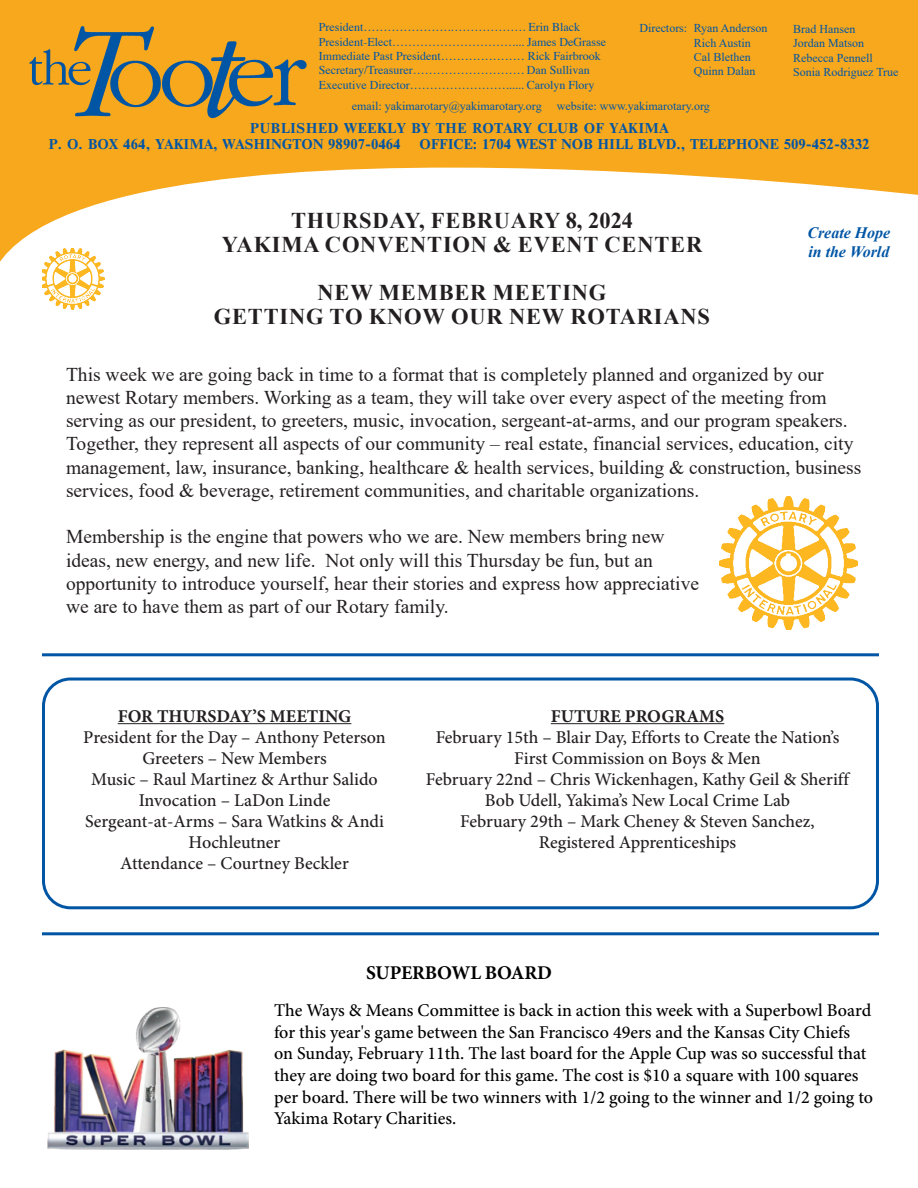
<style>
.page{position:relative;width:918px;height:1188px;background:#fff}
.page>*{position:absolute;margin:0;border:0;box-sizing:border-box;transform-origin:0 0}
.t1{font:700 22.5px/24px "Times New Roman";letter-spacing:.035em;color:#231f20;text-align:center}
.t2{font:19.5px/23.2px "Times New Roman";color:#231f20}
.t3{font:700 19.5px "Minion Pro";letter-spacing:-.01em;color:#000101}
.t4{font:500 18px/21px "Minion Pro";color:#231f20;text-align:center}
.t5{font:500 18px/21.6px "Minion Pro";color:#000101}
.t6{font:700 18px "Minion Pro";color:#231f20}
.t7{font:italic 700 15.9px/18.3px "Times New Roman";color:#0155a5}
.t8{font:700 13.5px/16.2px "Times";letter-spacing:.03em;color:#0155a5}
.t9{font:700 13.5px "Times";color:#0155a5}
.t10{font:12px/14.4px "Times";color:#0155a5}
.t11{font:12px/14.4px "Times New Roman";color:#0155a5}
</style>
<div class="page">
<svg style="left:0;top:0;width:918px;height:310px;fill:#f7a81c"></svg>
<img style="left:27px;top:22px;width:281px;height:97px">
<img style="left:42px;top:249px;width:63px;height:60px">
<img style="left:720px;top:496px;width:138px;height:133px">
<hr style="left:42px;top:653px;width:837px;height:3px;background:#0155a5">
<hr style="left:42px;top:932px;width:837px;height:3px;background:#0155a5">
<div style="left:42px;top:678px;width:837px;height:231px;border:3px solid #0155a5;border-radius:27px"></div>
<hr style="left:551px;top:723px;width:173px;height:1px;background:#231f20">
<hr style="left:118px;top:723px;width:233px;height:1px;background:#231f20">
<img style="left:47px;top:1008px;width:202px;height:141px">
<p class="t10" style="left:319px;top:19px;width:289px">President………………….………………. Erin Black President-Elect………………………….... James DeGrasse Immediate Past President………………… Rick Fairbrook Secretary/Treasurer………………………. Dan Sullivan Executive Director……………………...... Carolyn Flory</p>
<p class="t11" style="left:352px;top:98px;width:191px">email: yakimarotary@yakimarotary.org</p>
<p class="t11" style="left:557px;top:98px;width:155px">website: www.yakimarotary.org</p>
<p class="t8" style="left:48px;top:120px;width:621px;text-indent:201px">PUBLISHED WEEKLY BY THE ROTARY CLUB OF YAKIMA<br>P. O. BOX 464, YAKIMA, WASHINGTON 98907-0464</p>
<p class="t11" style="left:694px;top:21px;width:75px;text-indent:-54px">Directors: Ryan Anderson<br>Rich Austin<br>Cal Blethen<br>Quinn Dalan</p>
<p class="t11" style="left:793px;top:21px;width:107px">Brad Hansen<br>Jordan Matson<br>Rebecca Pennell<br>Sonia Rodriguez True</p>
<p class="t9" style="left:420px;top:136px;width:451px">OFFICE: 1704 WEST NOB HILL BLVD., TELEPHONE 509-452-8332</p>
<p class="t1" style="left:222px;top:208px;width:482px">THURSDAY, FEBRUARY 8, 2024<br>YAKIMA CONVENTION &amp; EVENT CENTER</p>
<p class="t1" style="left:214px;top:280px;width:498px">NEW MEMBER MEETING<br>GETTING TO KNOW OUR NEW ROTARIANS</p>
<p class="t7" style="left:807px;top:224px;width:84px">Create Hope in the World</p>
<p class="t2" style="left:66px;top:362px;width:797px">This week we are going back in time to a format that is completely planned and organized by our newest Rotary members. Working as a team, they will take over every aspect of the meeting from serving as our president, to greeters, music, invocation, sergeant-at-arms, and our program speakers.<br>Together, they represent all aspects of our community – real estate, financial services, education, city management, law, insurance, banking, healthcare &amp; health services, building &amp; construction, business services, food &amp; beverage, retirement communities, and charitable organizations.</p>
<p class="t2" style="left:66px;top:525px;width:635px">Membership is the engine that powers who we are. New members bring new ideas, new energy, and new life. Not only will this Thursday be fun, but an opportunity to introduce yourself, hear their stories and express how appreciative we are to have them as part of our Rotary family.</p>
<p class="t6" style="left:118px;top:703px;width:235px">FOR THURSDAY’S MEETING</p>
<p class="t4" style="left:83px;top:727px;width:304px">President for the Day – Anthony Peterson<br>Greeters – New Members<br>Music – Raul Martinez &amp; Arthur Salido<br>Invocation – LaDon Linde<br>Sergeant-at-Arms – Sara Watkins &amp; Andi<br>Hochleutner<br>Attendance – Courtney Beckler</p>
<p class="t6" style="left:551px;top:703px;width:175px">FUTURE PROGRAMS</p>
<p class="t4" style="left:426px;top:727px;width:425px">February 15th – Blair Day, Efforts to Create the Nation’s First Commission on Boys &amp; Men<br>February 22nd – Chris Wickenhagen, Kathy Geil &amp; Sheriff Bob Udell, Yakima’s New Local Crime Lab<br>February 29th – Mark Cheney &amp; Steven Sanchez, Registered Apprenticeships</p>
<p class="t3" style="left:366px;top:959px;width:187px">SUPERBOWL BOARD</p>
<p class="t5" style="left:274px;top:1000px;width:601px">The Ways &amp; Means Committee is back in action this week with a Superbowl Board for this year's game between the San Francisco 49ers and the Kansas City Chiefs on Sunday, February 11th. The last board for the Apple Cup was so successful that they are doing two board for this game. The cost is $10 a square with 100 squares per board. There will be two winners with 1/2 going to the winner and 1/2 going to Yakima Rotary Charities.</p>
</div>
